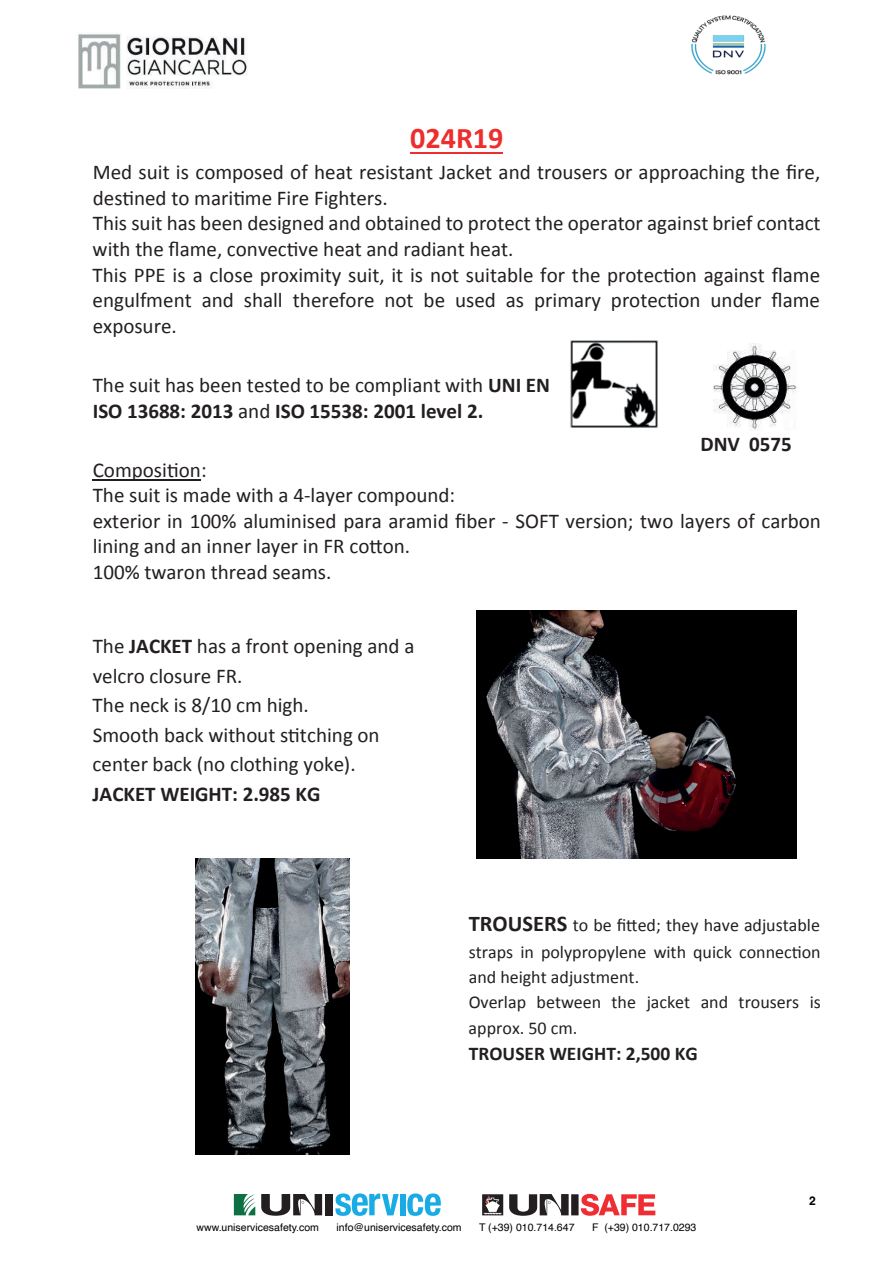
<style>
.page{position:relative;width:893px;height:1263px;background:#fff}
.page>*{position:absolute;margin:0;border:0;box-sizing:border-box;transform-origin:0 0}
.t1{font:700 30px "Calibri";color:#ee2d2d}
.t2{font:21px/25.7px "Calibri";color:#231f20}
.t3{font:700 21px "Calibri";color:#231f20}
.t4{font:700 19.5px "Calibri";color:#231f20}
.t5{font:18px/25.3px "Calibri";color:#231f20}
.t6{font:700 12px "Helvetica";color:#000001}
.t7{font:10.5px "Helvetica";color:#000001}
.s1{font-weight:700}
.s2{font-weight:700;font-size:22.5px}
</style>
<div class="page">
<img style="left:78px;top:34px;width:169px;height:55px">
<img style="left:691px;top:15px;width:75px;height:60px">
<hr style="left:410px;top:152px;width:93px;height:2px;background:#ee2d2d">
<hr style="left:93px;top:479px;width:108px;height:1px;background:#231f20">
<img style="left:570px;top:340px;width:88px;height:88px">
<img style="left:714px;top:343px;width:83px;height:87px">
<img style="left:476px;top:610px;width:321px;height:248px">
<img style="left:196px;top:858px;width:154px;height:296px">
<svg style="left:482px;top:1194px;width:21px;height:21px"></svg>
<div style="left:571px;top:1194px;width:8px;height:21px;background:#231f20"></div>
<svg style="left:581px;top:1194px;width:74px;height:22px"></svg>
<svg style="left:509px;top:1194px;width:60px;height:22px"></svg>
<svg style="left:335px;top:1193px;width:64px;height:23px"></svg>
<div style="left:400px;top:1194px;width:6px;height:21px;background:#19abe3"></div>
<svg style="left:407px;top:1193px;width:34px;height:23px"></svg>
<div style="left:325px;top:1194px;width:8px;height:21px;background:#231f20"></div>
<svg style="left:261px;top:1194px;width:61px;height:22px"></svg>
<svg style="left:234px;top:1194px;width:21px;height:21px"></svg>
<h1 class="t1" style="left:410px;top:117px;width:95px">024R19</h1>
<p class="t2" style="left:93px;top:159px;width:730px">Med suit is composed of heat resistant Jacket and trousers or approaching the fire, destined to maritime Fire Fighters.<br>This suit has been designed and obtained to protect the operator against brief contact with the flame, convective heat and radiant heat.<br>This PPE is a close proximity suit, it is not suitable for the protection against flame engulfment and shall therefore not be used as primary protection under flame exposure.</p>
<p class="t2" style="left:93px;top:371px;width:459px">The suit has been tested to be compliant with <span class="s1">UNI EN<br>ISO 13688: 2013</span> and <span class="s1">ISO 15538: 2001 level 2.</span></p>
<p class="t3" style="left:701px;top:429px;width:93px">DNV 0575</p>
<p class="t2" style="left:93px;top:456px;width:730px">Composition:<br>The suit is made with a 4-layer compound:<br>exterior in 100% aluminised para aramid fiber - SOFT version; two layers of carbon lining and an inner layer in FR cotton.<br>100% twaron thread seams.</p>
<p class="t2" style="left:93px;top:631px;width:323px;line-height:29.5px">The <span class="s1">JACKET</span> has a front opening and a velcro closure FR.<br>The neck is 8/10 cm high.<br>Smooth back without stitching on center back (no clothing yoke).</p>
<p class="t3" style="left:93px;top:779px;width:229px">JACKET WEIGHT: 2.985 KG</p>
<p class="t5" style="left:469px;top:911px;width:353px;line-height:27.2px"><span class="s2">TROUSERS</span> to be fitted; they have adjustable straps in polypropylene with quick connection</p>
<p class="t5" style="left:469px;top:964px;width:354px">and height adjustment.<br>Overlap between the jacket and trousers is approx. 50 cm.</p>
<p class="t4" style="left:469px;top:1040px;width:230px">TROUSER WEIGHT: 2,500 KG</p>
<p class="t6" style="left:809px;top:1193px;width:8px">2</p>
<p class="t7" style="left:196px;top:1219px;width:124px">www.uniservicesafety.com</p>
<p class="t7" style="left:337px;top:1219px;width:127px">info@uniservicesafety.com</p>
<p class="t7" style="left:479px;top:1219px;width:97px">T (+39) 010.714.647</p>
<p class="t7" style="left:592px;top:1219px;width:106px">F (+39) 010.717.0293</p>
</div>
